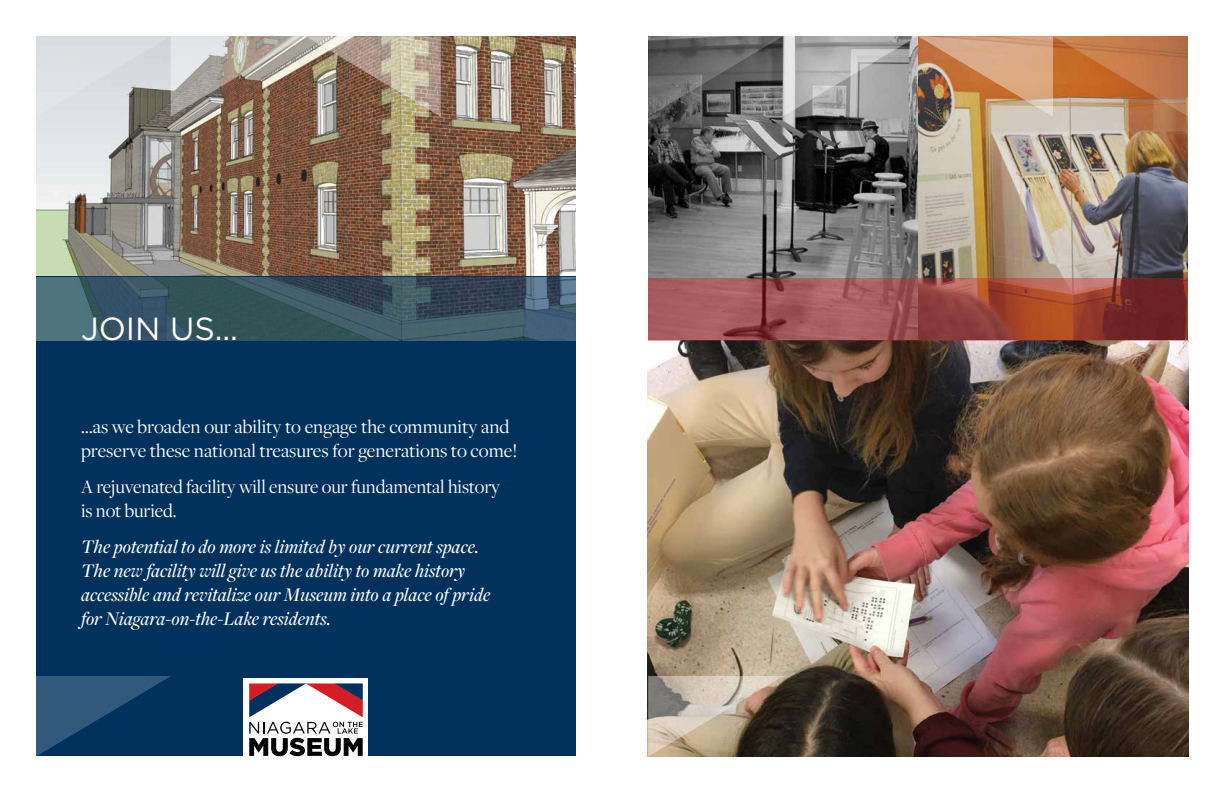
<style>
.page{position:relative;width:1224px;height:792px;background:#fff}
.page>*{position:absolute;margin:0;border:0;box-sizing:border-box;transform-origin:0 0}
.t1{font:32px "Gotham";color:#fff}
.t2{font:italic 500 20px/24px "Freight Disp Pro";color:#fff}
.t3{font:20px/24px "Freight Disp Pro";letter-spacing:-.005em;color:#fff}
</style>
<div class="page">
<div style="left:36px;top:36px;width:540px;height:720px;background:#00305c"></div>
<img style="left:36px;top:36px;width:540px;height:240px">
<svg style="left:36px;top:36px;width:405px;height:81px;background:#b5aba1"></svg>
<div style="left:244px;top:678px;width:124px;height:84px;background:#fff"></div>
<svg style="left:249px;top:683px;width:114px;height:73px"></svg>
<svg style="left:36px;top:676px;width:135px;height:80px"></svg>
<img style="left:36px;top:278px;width:540px;height:63px">
<img style="left:918px;top:117px;width:270px;height:161px">
<svg style="left:648px;top:117px;width:270px;height:161px;background:#656565"></svg>
<img style="left:648px;top:341px;width:540px;height:415px">
<svg style="left:648px;top:36px;width:540px;height:81px;background:#a28570"></svg>
<svg style="left:648px;top:676px;width:135px;height:80px;background:#9f9282"></svg>
<svg style="left:648px;top:278px;width:540px;height:63px;background:#994c47"></svg>
<h1 class="t1" style="left:81px;top:311px;width:158px">JOIN US…</h1>
<p class="t3" style="left:81px;top:414px;width:438px">…as we broaden our ability to engage the community and preserve these national treasures for generations to come!</p>
<p class="t3" style="left:81px;top:474px;width:420px">A rejuvenated facility will ensure our fundamental history is not buried.</p>
<p class="t2" style="left:81px;top:534px;width:411px">The potential to do more is limited by our current space.<br>The new facility will give us the ability to make history accessible and revitalize our Museum into a place of pride for Niagara-on-the-Lake residents.</p>
</div>
